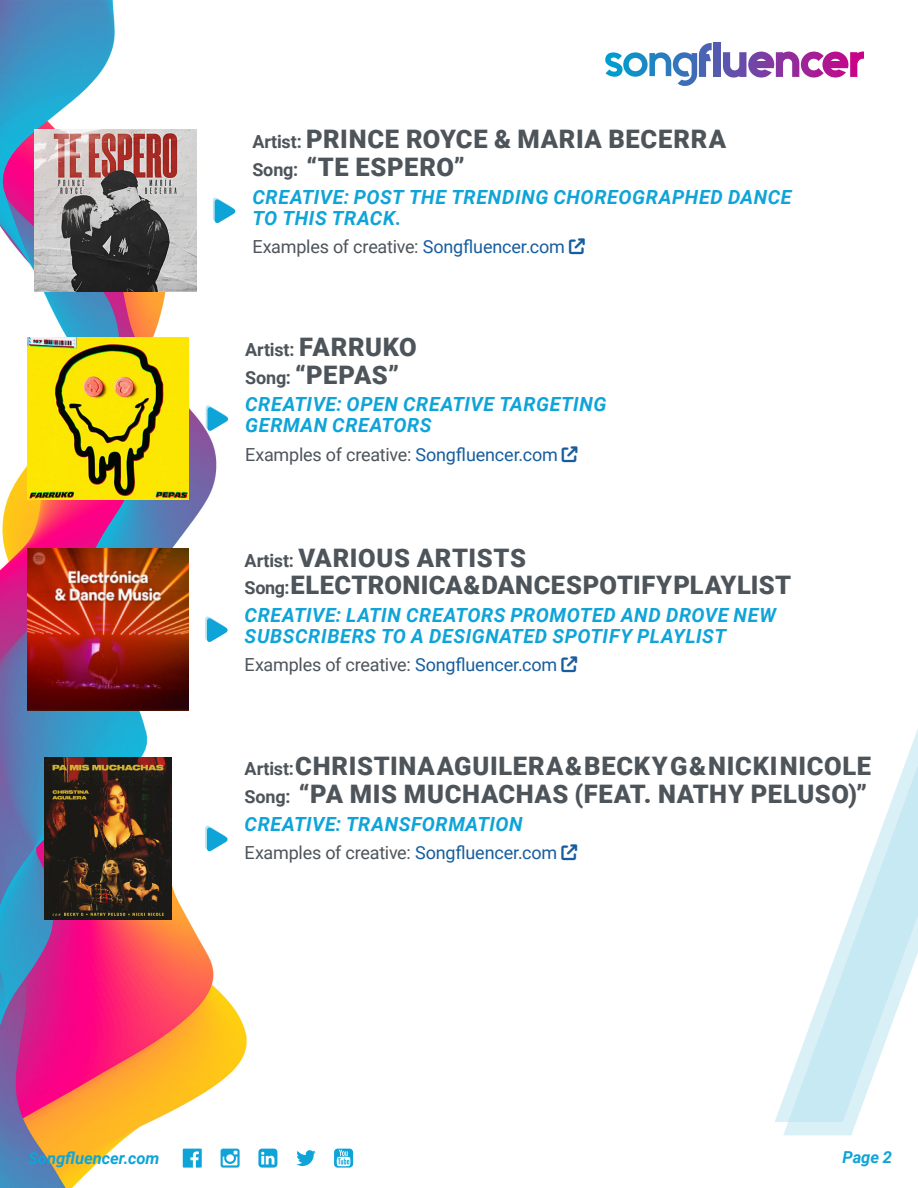
<style>
.page{position:relative;width:918px;height:1188px;background:#fff}
.page>*{position:absolute;margin:0;border:0;box-sizing:border-box;transform-origin:0 0}
.Gray_Body_Copy_Roboto{font:900 25.5px "Roboto";letter-spacing:.02em;color:#4d545a}
.Challenge{font:italic 700 19.5px/21px "Roboto";letter-spacing:.03em;color:#0fa4d8}
.Gray_Body_Copy_Roboto-2{font:18px "Roboto";letter-spacing:-.01em;color:#4d545a}
.Gray_Body_Copy_Roboto-3{font:700 18px "Roboto";color:#4d545a}
.Challenge-2{font:italic 700 16.5px "Roboto";letter-spacing:-.005em;color:#0fa4d8}
.s1{font-weight:700;font-size:18px}
.s2{color:#175d9e}
.s3{font-weight:900;font-size:25.5px}
</style>
<div class="page">
<img style="left:0;top:0;width:864px;height:1188px">
<svg style="left:775px;top:228px;width:143px;height:894px"></svg>
<svg style="left:605px;top:43px;width:107px;height:43px"></svg>
<div style="left:713px;top:43px;width:7px;height:34px;background:#545cb0"></div>
<svg style="left:723px;top:52px;width:141px;height:26px"></svg>
<svg style="left:183px;top:1149px;width:19px;height:19px"></svg>
<svg style="left:334px;top:1149px;width:19px;height:19px"></svg>
<svg style="left:296px;top:1150px;width:20px;height:16px"></svg>
<svg style="left:258px;top:1149px;width:19px;height:19px"></svg>
<svg style="left:221px;top:1149px;width:19px;height:19px"></svg>
<img style="left:27px;top:548px;width:162px;height:162px">
<svg style="left:205px;top:616px;width:23px;height:27px"></svg>
<img style="left:45px;top:758px;width:126px;height:162px">
<svg style="left:205px;top:825px;width:23px;height:27px"></svg>
<img style="left:34px;top:129px;width:162px;height:162px">
<svg style="left:213px;top:197px;width:23px;height:27px"></svg>
<img style="left:27px;top:338px;width:162px;height:162px">
<svg style="left:206px;top:405px;width:23px;height:27px"></svg>
<svg style="left:561px;top:657px;width:16px;height:16px"></svg>
<svg style="left:561px;top:844px;width:16px;height:16px"></svg>
<svg style="left:569px;top:238px;width:16px;height:16px"></svg>
<svg style="left:562px;top:446px;width:16px;height:16px"></svg>
<p class="Gray_Body_Copy_Roboto" style="left:252px;top:121px;width:475px"><span class="s1">Artist:</span> PRINCE ROYCE &amp; MARIA BECERRA</p>
<p class="Gray_Body_Copy_Roboto" style="left:252px;top:149px;width:214px"><span class="s1">Song:</span> “TE ESPERO”</p>
<p class="Challenge" style="left:252px;top:186px;width:541px">CREATIVE: POST THE TRENDING CHOREOGRAPHED DANCE<br>TO THIS TRACK.</p>
<p class="Gray_Body_Copy_Roboto-2" style="left:252px;top:234px;width:314px">Examples of creative: <span class="s2">Songfluencer.com</span></p>
<p class="Gray_Body_Copy_Roboto-3" style="left:245px;top:337px;width:173px">Artist: <span class="s3">FARRUKO</span></p>
<p class="Gray_Body_Copy_Roboto" style="left:245px;top:357px;width:155px"><span class="s1">Song:</span> “PEPAS”</p>
<p class="Challenge" style="left:245px;top:393px;width:363px">CREATIVE: OPEN CREATIVE TARGETING<br>GERMAN CREATORS</p>
<p class="Gray_Body_Copy_Roboto-2" style="left:245px;top:442px;width:314px">Examples of creative: <span class="s2">Songfluencer.com</span></p>
<p class="Gray_Body_Copy_Roboto" style="left:245px;top:540px;width:283px"><span class="s1">Artist:</span> VARIOUS ARTISTS</p>
<p class="Gray_Body_Copy_Roboto" style="left:245px;top:567px;width:548px"><span class="s1">Song:</span> ELECTRONICA &amp; DANCE SPOTIFY PLAYLIST</p>
<p class="Challenge" style="left:245px;top:604px;width:533px">CREATIVE: LATIN CREATORS PROMOTED AND DROVE NEW<br>SUBSCRIBERS TO A DESIGNATED SPOTIFY PLAYLIST</p>
<p class="Gray_Body_Copy_Roboto-2" style="left:245px;top:652px;width:314px">Examples of creative: <span class="s2">Songfluencer.com</span></p>
<p class="Gray_Body_Copy_Roboto" style="left:245px;top:748px;width:628px"><span class="s1">Artist:</span>CHRISTINA AGUILERA &amp; BECKY G &amp; NICKI NICOLE</p>
<p class="Gray_Body_Copy_Roboto" style="left:245px;top:776px;width:624px"><span class="s1">Song:</span> “PA MIS MUCHACHAS (FEAT. NATHY PELUSO)”</p>
<p class="Challenge" style="left:245px;top:813px;width:280px">CREATIVE: TRANSFORMATION</p>
<p class="Gray_Body_Copy_Roboto-2" style="left:245px;top:840px;width:314px">Examples of creative: <span class="s2">Songfluencer.com</span></p>
<p class="Challenge-2" style="left:28px;top:1147px;width:133px">Songfluencer.com</p>
<p class="Challenge-2" style="left:843px;top:1146px;width:51px">Page 2</p>
</div>
